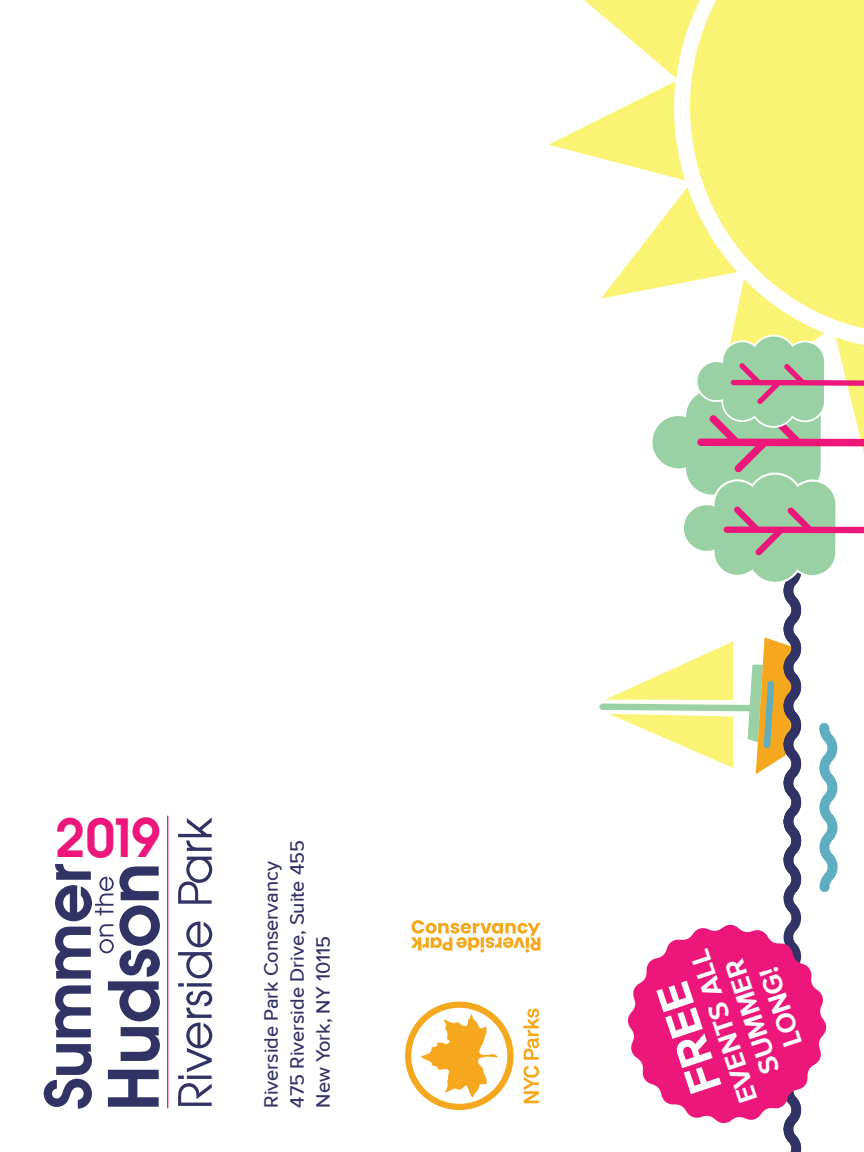
<style>
.page{position:relative;width:864px;height:1152px;background:#fff}
.page>*{position:absolute;margin:0;border:0;box-sizing:border-box;transform-origin:0 0}
.t1{font:48.4px "Avant Garde Demi";color:#ed177c}
.t2{font:700 48px "Proxima Nova";color:#fff}
.t3{font:700 27.8px "Proxima Nova";color:#fff}
.desc{font:500 20px "Proxima Nova";color:#323265}
</style>
<div class="page">
<div style="left:839px;top:0;width:25px;height:187px;background:#fbf373"></div>
<svg style="left:549px;top:0;width:128px;height:179px"></svg>
<svg style="left:677px;top:0;width:162px;height:187px"></svg>
<svg style="left:599px;top:187px;width:265px;height:965px"></svg>
<svg style="left:411px;top:920px;width:129px;height:33px"></svg>
<svg style="left:405px;top:1002px;width:134px;height:108px"></svg>
<svg style="left:627px;top:924px;width:200px;height:200px;fill:#ed177c"></svg>
<svg style="left:178px;top:922px;width:34px;height:184px"></svg>
<svg style="left:178px;top:857px;width:34px;height:47px"></svg>
<svg style="left:178px;top:818px;width:34px;height:33px"></svg>
<svg style="left:44px;top:864px;width:116px;height:245px"></svg>
<hr style="left:167px;top:816px;width:1px;height:292px;background:#ed177c">
<p class="t1" style="left:55px;top:805px;width:108px">2019</p>
<p class="desc" style="left:260px;top:1108px;width:248px;rotate:-90deg">Riverside Park Conservancy</p>
<p class="desc" style="left:286px;top:1108px;width:269px;rotate:-90deg">475 Riverside Drive, Suite 455</p>
<p class="desc" style="left:312px;top:1108px;width:173px;rotate:-90deg">New York, NY 10115</p>
<p class="t3" style="left:735px;top:1107px;width:161px;rotate:-109deg">EVENTS ALL</p>
<p class="t3" style="left:756px;top:1078px;width:120px;rotate:-109deg">SUMMER</p>
<p class="t3" style="left:779px;top:1052px;width:84px;rotate:-109deg">LONG!</p>
<p class="t2" style="left:680px;top:1101px;width:116px;rotate:-108deg">FREE</p>
</div>
